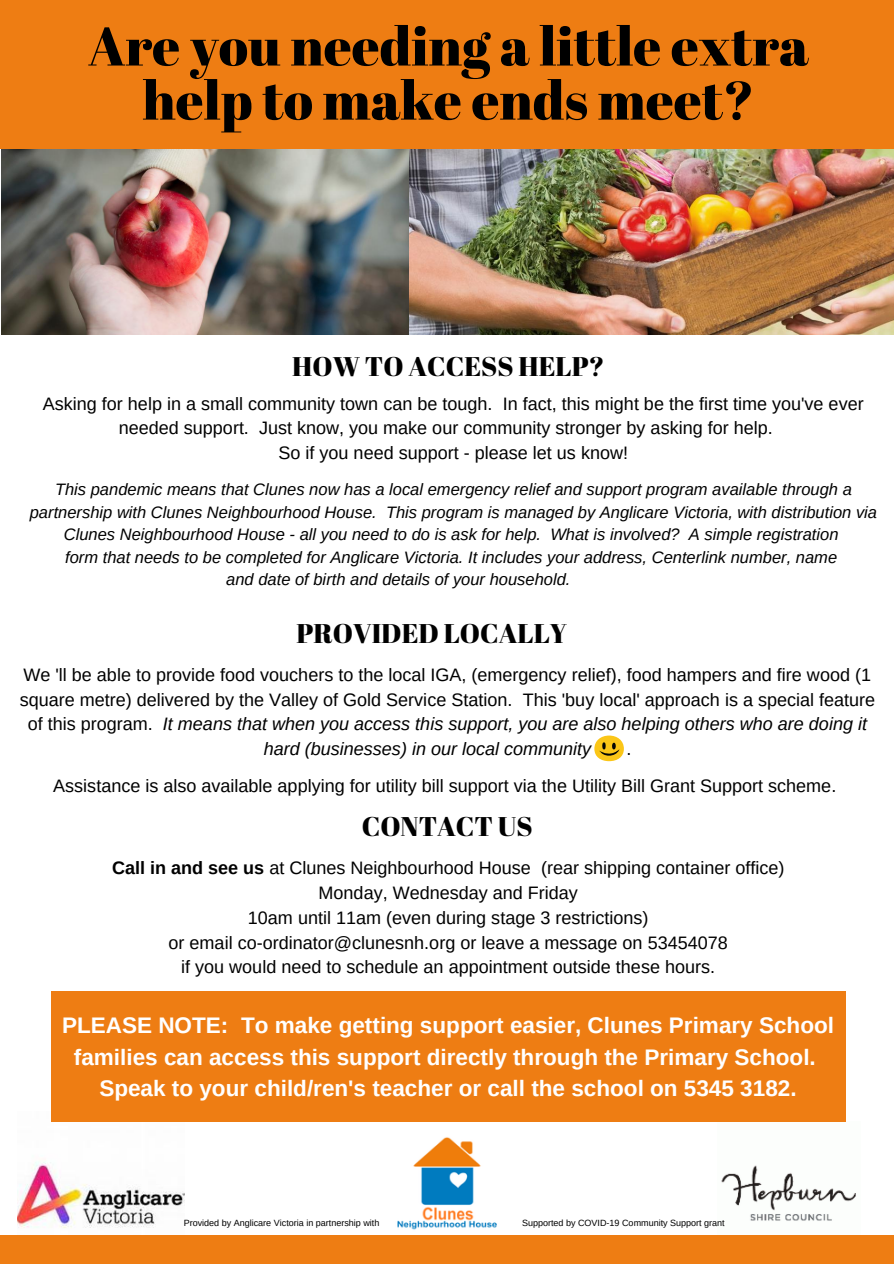
<style>
.page{position:relative;width:894px;height:1264px;background:#fff}
.page>*{position:absolute;margin:0;border:0;box-sizing:border-box;transform-origin:0 0}
.t1{font:54px/54px "Abril Fatface";color:#000;text-align:center}
.t2{font:27px "Abril Fatface";color:#000}
.t3{font:700 22.5px/31.5px "Arimo";color:#fff;text-align:center}
.t4{font:18px/24.8px "Arimo";color:#000}
.t5{font:italic 18px "Arimo";color:#000}
.t6{font:italic 16.5px "Arimo";color:#000}
.t7{font:9px "Arimo";color:#000}
.s1{font-style:normal}
.s2{font-weight:700}
</style>
<div class="page">
<img style="left:721px;top:1121px;width:135px;height:100px">
<img style="left:17px;top:1162px;width:167px;height:66px">
<div style="left:51px;top:991px;width:794px;height:131px;background:#ee7d13"></div>
<img style="left:397px;top:1137px;width:100px;height:93px">
<img style="left:1px;top:148px;width:409px;height:187px">
<img style="left:410px;top:148px;width:483px;height:187px">
<div style="left:0;top:0;width:893px;height:148px;background:#ee7d13"></div>
<div style="left:594px;top:735px;width:29px;height:26px;background:#fbc617;border-radius:50%"></div>
<svg style="left:599px;top:742px;width:20px;height:20px"></svg>
<div style="left:0;top:1235px;width:893px;height:28px;background:#ee7d13"></div>
<h1 class="t1" style="left:88px;top:18px;width:722px">Are you needing a little extra help to make ends meet?</h1>
<h2 class="t2" style="left:292px;top:347px;width:313px">HOW TO ACCESS HELP?</h2>
<p class="t4" style="left:43px;top:391px;width:822px">Asking for help in a small community town can be tough. In fact, this might be the first time you've ever</p>
<p class="t4" style="left:119px;top:416px;width:655px">needed support. Just know, you make our community stronger by asking for help.</p>
<p class="t4" style="left:278px;top:440px;width:351px">So if you need support - please let us know!</p>
<p class="t6" style="left:55px;top:480px;width:798px">This pandemic means that Clunes now has a local emergency relief and support program available through a</p>
<p class="t6" style="left:30px;top:503px;width:848px">partnership with Clunes Neighbourhood House. This program is managed by Anglicare Victoria, with distribution via</p>
<p class="t6" style="left:64px;top:525px;width:776px">Clunes Neighbourhood House - all you need to do is ask for help. What is involved? A simple registration</p>
<p class="t6" style="left:65px;top:548px;width:773px">form that needs to be completed for Anglicare Victoria. It includes your address, Centerlink number, name</p>
<p class="t6" style="left:226px;top:570px;width:346px">and date of birth and details of your household.</p>
<h2 class="t2" style="left:296px;top:614px;width:272px">PROVIDED LOCALLY</h2>
<p class="t4" style="left:23px;top:662px;width:848px">We 'll be able to provide food vouchers to the local IGA, (emergency relief), food hampers and fire wood (1</p>
<p class="t4" style="left:20px;top:687px;width:856px">square metre) delivered by the Valley of Gold Service Station. This 'buy local' approach is a special feature</p>
<p class="t5" style="left:28px;top:714px;width:840px"><span class="s1">of this program.</span> It means that when you access this support, you are also helping others who are doing it</p>
<p class="t5" style="left:264px;top:738px;width:329px">hard (businesses) in our local community</p>
<p class="t4" style="left:53px;top:730px;width:784px;line-height:37.2px;text-indent:573px">.<br>Assistance is also available applying for utility bill support via the Utility Bill Grant Support scheme.</p>
<h2 class="t2" style="left:361px;top:807px;width:172px">CONTACT US</h2>
<p class="t4" style="left:112px;top:855px;width:673px;text-align:center"><span class="s2">Call in and see us</span> at Clunes Neighbourhood House (rear shipping container office)<br>Monday, Wednesday and Friday<br>10am until 11am (even during stage 3 restrictions)<br>or email co-ordinator@clunesnh.org or leave a message on 53454078<br>if you would need to schedule an appointment outside these hours.</p>
<p class="t3" style="left:62px;top:1009px;width:773px">PLEASE NOTE: To make getting support easier, Clunes Primary School families can access this support directly through the Primary School.<br>Speak to your child/ren's teacher or call the school on 5345 3182.</p>
<p class="t7" style="left:184px;top:1217px;width:197px">Provided by Anglicare Victoria in partnership with</p>
<p class="t7" style="left:522px;top:1217px;width:204px">Supported by COVID-19 Community Support grant</p>
</div>
